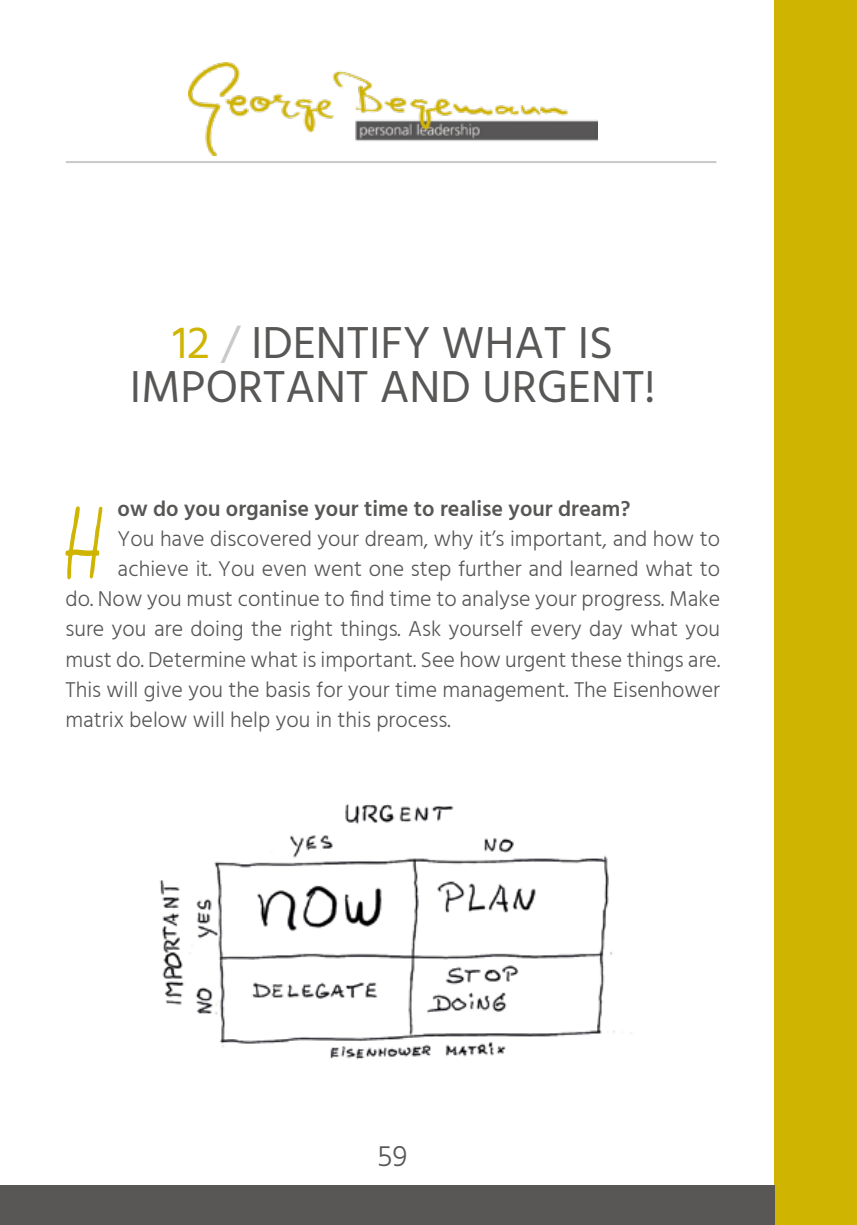
<style>
.page{position:relative;width:857px;height:1225px;background:#fff}
.page>*{position:absolute;margin:0;border:0;box-sizing:border-box;transform-origin:0 0}
.t1{font:112.4px "Square Peg";color:#cfb402}
.t2{font:46px/44px "Hind";color:#585756;text-align:center}
.t3{font:300 30px "Hind";color:#585756}
.t4{font:300 22px "Hind";color:#585756}
.t5{font:600 22px "Hind";color:#585756}
.s1{color:#cfb402}
.s2{color:#cac9c9}
</style>
<div class="page">
<img style="left:188px;top:62px;width:408px;height:93px">
<div style="left:773px;top:0;width:83px;height:1225px;background:#cfb402"></div>
<hr style="left:66px;top:161px;width:650px;height:2px;background:#cac9c9">
<div style="left:0;top:1185px;width:773px;height:40px;background:#585756"></div>
<img style="left:160px;top:803px;width:472px;height:257px">
<h2 class="t2" style="left:130px;top:323px;width:527px"><span class="s1">12</span> <span class="s2">/</span> IDENTIFY WHAT IS<br>IMPORTANT AND URGENT!</h2>
<h1 class="t1" style="left:64px;top:462px;width:42px">H</h1>
<p class="t5" style="left:118px;top:494px;width:514px">ow do you organise your time to realise your dream?</p>
<p class="t4" style="left:118px;top:524px;width:603px">You have discovered your dream, why it’s important, and how to</p>
<p class="t4" style="left:118px;top:554px;width:603px">achieve it. You even went one step further and learned what to</p>
<p class="t4" style="left:65px;top:584px;width:656px">do. Now you must continue to find time to analyse your progress. Make</p>
<p class="t4" style="left:65px;top:614px;width:656px">sure you are doing the right things. Ask yourself every day what you</p>
<p class="t4" style="left:65px;top:644px;width:655px">must do. Determine what is important. See how urgent these things are.</p>
<p class="t4" style="left:65px;top:674px;width:656px">This will give you the basis for your time management. The Eisenhower</p>
<p class="t4" style="left:65px;top:704px;width:386px">matrix below will help you in this process.</p>
<h3 class="t3" style="left:377px;top:1136px;width:32px">59</h3>
</div>
